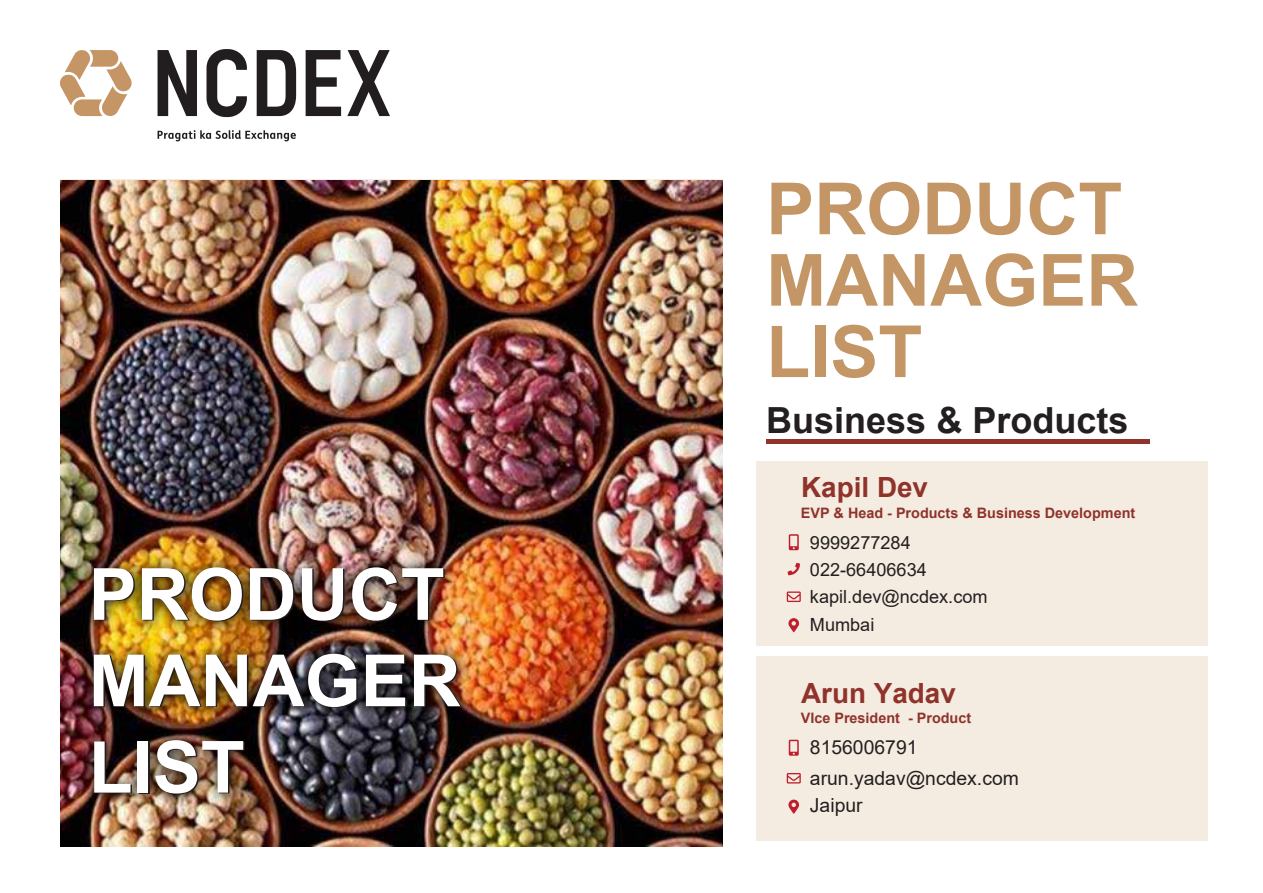
<style>
.page{position:relative;width:1263px;height:893px;background:#fff}
.page>*{position:absolute;margin:0;border:0;box-sizing:border-box;transform-origin:0 0}
.t1{font:700 72px/71.4px "Arial";color:#c49565}
.t2{font:700 72px/86.4px "Arial";color:#fff}
.t3{font:700 36px "Arial";color:#231f20}
.t4{font:700 27.9px "Arial";color:#8f332b}
.t5{font:19.35px/30.5px "Arial";color:#231f20}
.t6{font:18.15px/27.2px "Arial";color:#231f20}
.t7{font:700 14.4px "Arial";color:#8f332b}
</style>
<div class="page">
<hr style="left:766px;top:439px;width:384px;height:4px;background:#8f332b">
<svg style="left:158px;top:50px;width:39px;height:66px"></svg>
<svg style="left:257px;top:50px;width:39px;height:66px"></svg>
<svg style="left:306px;top:50px;width:35px;height:66px"></svg>
<svg style="left:347px;top:50px;width:43px;height:66px"></svg>
<svg style="left:206px;top:49px;width:41px;height:68px"></svg>
<svg style="left:60px;top:50px;width:72px;height:67px"></svg>
<svg style="left:158px;top:130px;width:138px;height:11px"></svg>
<img style="left:60px;top:180px;width:662px;height:666px">
<img style="left:71px;top:540px;width:409px;height:298px">
<div style="left:756px;top:462px;width:452px;height:184px;background:#f5ece1"></div>
<svg style="left:787px;top:563px;width:13px;height:12px"></svg>
<svg style="left:787px;top:591px;width:14px;height:11px"></svg>
<svg style="left:788px;top:618px;width:11px;height:14px"></svg>
<svg style="left:789px;top:534px;width:10px;height:16px"></svg>
<div style="left:756px;top:656px;width:452px;height:185px;background:#f5ece1"></div>
<svg style="left:787px;top:773px;width:14px;height:10px"></svg>
<svg style="left:788px;top:800px;width:11px;height:14px"></svg>
<svg style="left:789px;top:740px;width:10px;height:16px"></svg>
<h1 class="t2" style="left:89px;top:552px;width:373px">PRODUCT<br>MANAGER<br>LIST</h1>
<h1 class="t1" style="left:766px;top:174px;width:373px">PRODUCT<br>MANAGER<br>LIST</h1>
<h2 class="t3" style="left:766px;top:395px;width:364px">Business &amp; Products</h2>
<h3 class="t4" style="left:801px;top:468px;width:128px">Kapil Dev</h3>
<p class="t7" style="left:801px;top:503px;width:336px">EVP &amp; Head - Products &amp; Business Development</p>
<p class="t6" style="left:810px;top:529px;width:179px">9999277284<br>022-66406634 kapil.dev@ncdex.com<br>Mumbai</p>
<h3 class="t4" style="left:801px;top:673px;width:156px">Arun Yadav</h3>
<p class="t7" style="left:801px;top:708px;width:172px">VIce President - Product</p>
<h3 class="t5" style="left:810px;top:732px;width:210px">8156006791 arun.yadav@ncdex.com</h3>
<h3 class="t5" style="left:810px;top:790px;width:54px">Jaipur</h3>
</div>
